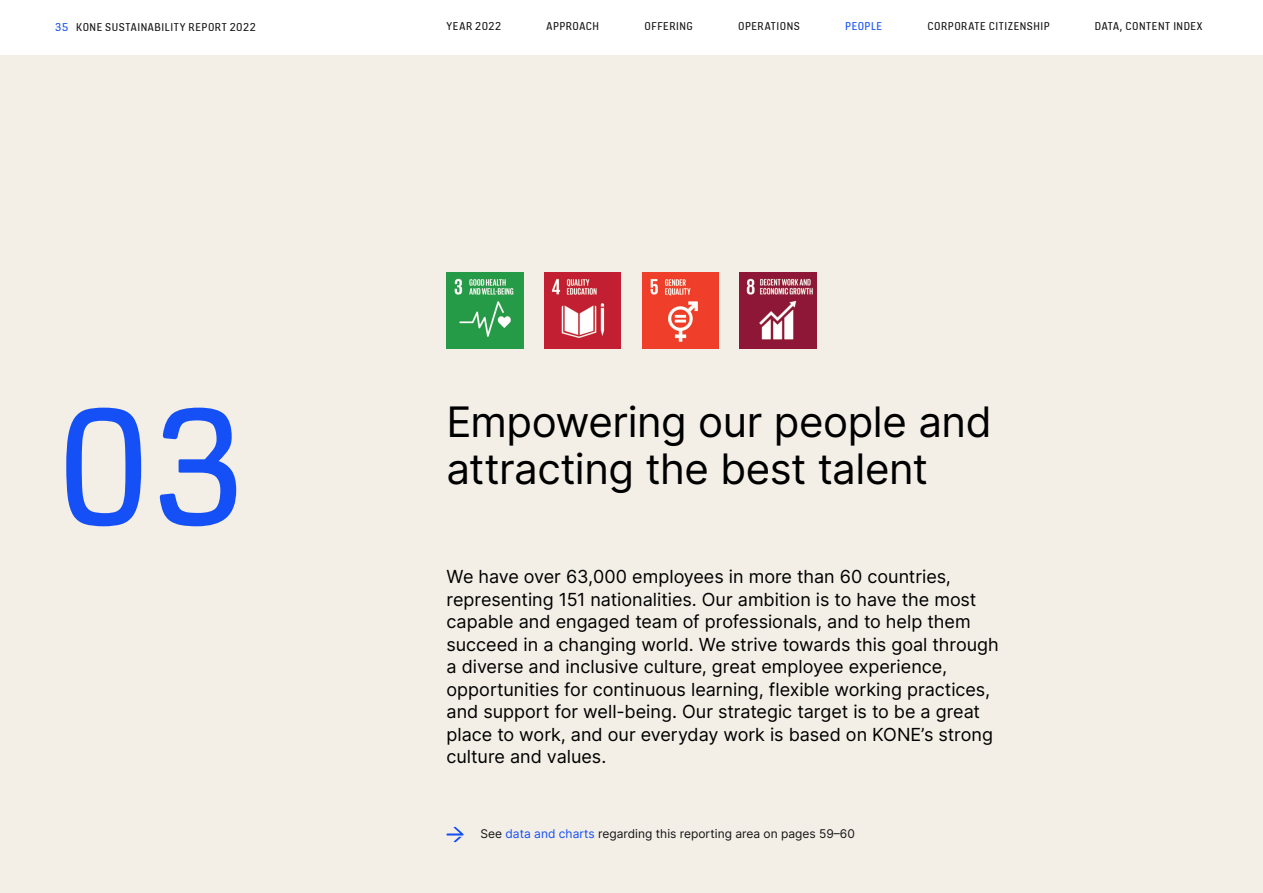
<style>
.page{position:relative;width:1263px;height:893px;background:#f3eee6}
.page>*{position:absolute;margin:0;border:0;box-sizing:border-box;transform-origin:0 0}
.Highlight_numbers{font:180px "KONE Information";color:#1450f5}
.Headline_1{font:42px "Inter";letter-spacing:-.01em;color:#000}
.Lead_text{font:18px/22.5px "Inter";color:#000}
.t1{font:12px "KONE Information";letter-spacing:.045em;color:#141414}
.Calls_to_action{font:12px "Inter";color:#141414}
.t2{font:12px "KONE Information";letter-spacing:.05em;color:#1450f5}
.s1{color:#1450f5}
</style>
<div class="page">
<svg style="left:446px;top:826px;width:17px;height:16px"></svg>
<img style="left:642px;top:272px;width:77px;height:77px">
<img style="left:740px;top:272px;width:76px;height:77px">
<img style="left:544px;top:272px;width:77px;height:77px">
<img style="left:446px;top:272px;width:77px;height:77px">
<div style="left:0;top:0;width:1263px;height:54px;background:#fff"></div>
<p class="t1" style="left:55px;top:18px;width:202px"><span class="s1">35</span> KONE SUSTAINABILITY REPORT 2022</p>
<p class="t1" style="left:446px;top:18px;width:56px">YEAR 2022</p>
<p class="t1" style="left:546px;top:18px;width:54px">APPROACH</p>
<p class="t1" style="left:644px;top:18px;width:50px">OFFERING</p>
<p class="t1" style="left:738px;top:18px;width:63px">OPERATIONS</p>
<p class="t2" style="left:845px;top:18px;width:38px">PEOPLE</p>
<p class="t1" style="left:927px;top:18px;width:124px">CORPORATE CITIZENSHIP</p>
<p class="t1" style="left:1095px;top:18px;width:109px">DATA, CONTENT INDEX</p>
<p class="Highlight_numbers" style="left:55px;top:341px;width:191px">03</p>
<p class="Headline_1" style="left:446px;top:391px;width:547px">Empowering our people and</p>
<p class="Headline_1" style="left:446px;top:438px;width:483px">attracting the best talent</p>
<p class="Lead_text" style="left:446px;top:565px;width:554px">We have over 63,000 employees in more than 60 countries, representing 151 nationalities. Our ambition is to have the most capable and engaged team of professionals, and to help them succeed in a changing world. We strive towards this goal through a diverse and inclusive culture, great employee experience, opportunities for continuous learning, flexible working practices, and support for well-being. Our strategic target is to be a great place to work, and our everyday work is based on KONE’s strong culture and values.</p>
<p class="Calls_to_action" style="left:480px;top:825px;width:376px">See <span class="s1">data and charts</span> regarding this reporting area on pages 59–60</p>
</div>
